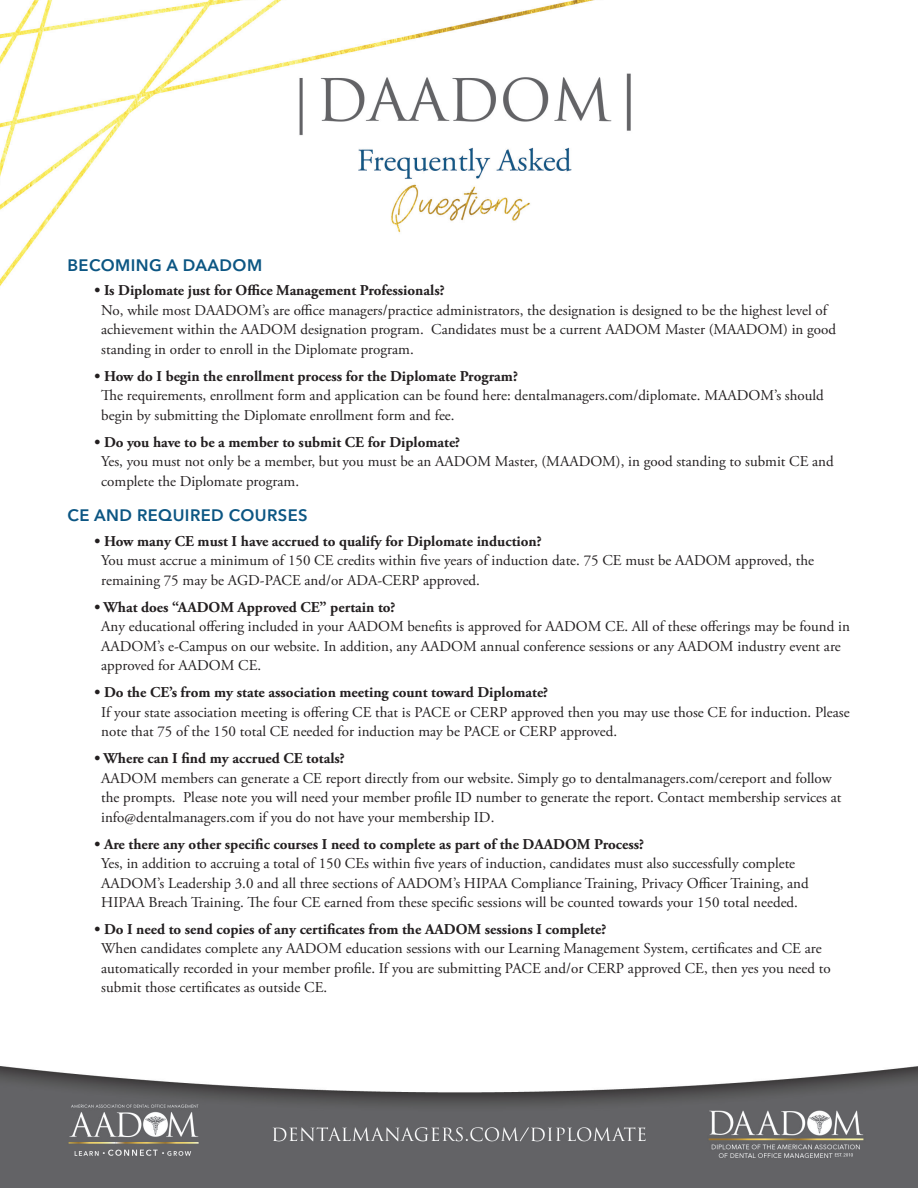
<style>
.page{position:relative;width:918px;height:1188px;background:#fff}
.page>*{position:absolute;margin:0;border:0;box-sizing:border-box;transform-origin:0 0}
.Subheads{font:600 16.5px "Avenir Next LT Pro";letter-spacing:.025em;color:#0c5683}
.Answer{font:15px/19.5px "Adobe Garamond Pro";color:#231f20}
.Question{font:700 15px "Adobe Garamond Pro";color:#231f20}
</style>
<div class="page">
<img style="left:0;top:0;width:918px;height:1188px">
<p class="Subheads" style="left:68px;top:255px;width:196px">BECOMING A DAADOM</p>
<p class="Question" style="left:94px;top:282px;width:352px">• Is Diplomate just for Office Management Professionals?</p>
<p class="Answer" style="left:101px;top:301px;width:736px">No, while most DAADOM’s are office managers/practice administrators, the designation is designed to be the highest level of achievement within the AADOM designation program. Candidates must be a current AADOM Master (MAADOM) in good standing in order to enroll in the Diplomate program.</p>
<p class="Question" style="left:94px;top:367px;width:425px">• How do I begin the enrollment process for the Diplomate Program?</p>
<p class="Answer" style="left:101px;top:386px;width:724px">The requirements, enrollment form and application can be found here: dentalmanagers.com/diplomate. MAADOM’s should begin by submitting the Diplomate enrollment form and fee.</p>
<p class="Question" style="left:94px;top:433px;width:367px">• Do you have to be a member to submit CE for Diplomate?</p>
<p class="Answer" style="left:101px;top:452px;width:734px">Yes, you must not only be a member, but you must be an AADOM Master, (MAADOM), in good standing to submit CE and complete the Diplomate program.</p>
<p class="Subheads" style="left:68px;top:505px;width:242px">CE AND REQUIRED COURSES</p>
<p class="Question" style="left:94px;top:532px;width:449px">• How many CE must I have accrued to qualify for Diplomate induction?</p>
<p class="Answer" style="left:101px;top:551px;width:714px">You must accrue a minimum of 150 CE credits within five years of induction date. 75 CE must be AADOM approved, the remaining 75 may be AGD-PACE and/or ADA-CERP approved.</p>
<p class="Question" style="left:94px;top:598px;width:303px">• What does “AADOM Approved CE” pertain to?</p>
<p class="Answer" style="left:101px;top:617px;width:750px">Any educational offering included in your AADOM benefits is approved for AADOM CE. All of these offerings may be found in<br>AADOM’s e-Campus on our website. In addition, any AADOM annual conference sessions or any AADOM industry event are approved for AADOM CE.</p>
<p class="Question" style="left:94px;top:684px;width:455px">• Do the CE’s from my state association meeting count toward Diplomate?</p>
<p class="Answer" style="left:101px;top:703px;width:750px">If your state association meeting is offering CE that is PACE or CERP approved then you may use those CE for induction. Please note that 75 of the 150 total CE needed for induction may be PACE or CERP approved.</p>
<p class="Question" style="left:94px;top:750px;width:252px">• Where can I find my accrued CE totals?</p>
<p class="Answer" style="left:101px;top:769px;width:742px">AADOM members can generate a CE report directly from our website. Simply go to dentalmanagers.com/cereport and follow the prompts. Please note you will need your member profile ID number to generate the report. Contact membership services at info@dentalmanagers.com if you do not have your membership ID.</p>
<p class="Question" style="left:94px;top:835px;width:551px">• Are there any other specific courses I need to complete as part of the DAADOM Process?</p>
<p class="Answer" style="left:101px;top:854px;width:709px">Yes, in addition to accruing a total of 150 CEs within five years of induction, candidates must also successfully complete<br>AADOM’s Leadership 3.0 and all three sections of AADOM’s HIPAA Compliance Training, Privacy Officer Training, and<br>HIPAA Breach Training. The four CE earned from these specific sessions will be counted towards your 150 total needed.</p>
<p class="Question" style="left:94px;top:920px;width:513px">• Do I need to send copies of any certificates from the AADOM sessions I complete?</p>
<p class="Answer" style="left:101px;top:939px;width:731px">When candidates complete any AADOM education sessions with our Learning Management System, certificates and CE are automatically recorded in your member profile. If you are submitting PACE and/or CERP approved CE, then yes you need to submit those certificates as outside CE.</p>
</div>
